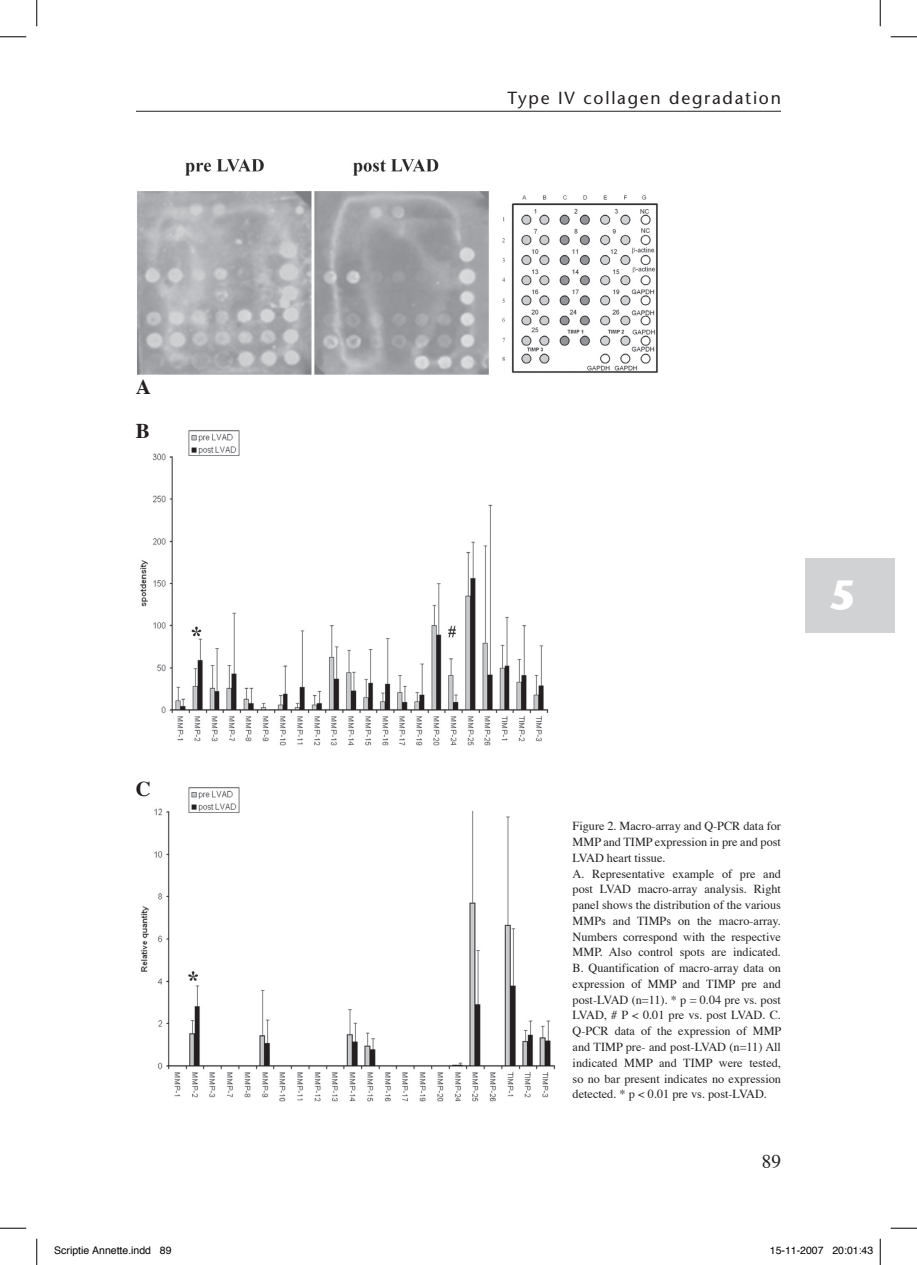
<style>
.page{position:relative;width:917px;height:1265px;background:#fff}
.page>*{position:absolute;margin:0;border:0;box-sizing:border-box;transform-origin:0 0}
.t1{font:700 42px "Stone Sans ITC";color:#fff}
.t2{font:700 21px/44.4px "Times";color:#231f20}
.t3{font:19.25px "Times";color:#231f20}
.t4{font:17.5px "Stone Sans";letter-spacing:.1em;color:#231f20}
.t5{font:12.25px/15.8px "Times";color:#231f20}
.t6{font:10.5px "Helvetica";color:#000}
</style>
<div class="page">
<hr style="left:136px;top:111px;width:645px;height:1px;background:#231f20">
<div style="left:806px;top:558px;width:89px;height:74px;background:#d1d2d4"></div>
<img style="left:137px;top:159px;width:521px;height:943px">
<div style="left:545px;top:870px;width:187px;height:83px;background:#fff"></div>
<div style="left:545px;top:523px;width:187px;height:83px;background:#fff"></div>
<img style="left:187px;top:786px;width:53px;height:28px">
<img style="left:187px;top:429px;width:53px;height:28px">
<div style="left:107px;top:719px;width:57px;height:39px;background:#fff"></div>
<div style="left:136px;top:378px;width:89px;height:41px;background:#fff"></div>
<div style="left:136px;top:422px;width:25px;height:19px;background:#fff"></div>
<div style="left:136px;top:754px;width:36px;height:42px;background:#fff"></div>
<svg style="left:0;top:36px;width:26px;height:1px"></svg>
<svg style="left:891px;top:36px;width:26px;height:1px"></svg>
<svg style="left:0;top:1227px;width:26px;height:1px"></svg>
<svg style="left:891px;top:1227px;width:26px;height:1px"></svg>
<svg style="left:36px;top:0;width:1px;height:26px"></svg>
<svg style="left:36px;top:1238px;width:1px;height:26px"></svg>
<svg style="left:880px;top:0;width:1px;height:26px"></svg>
<svg style="left:880px;top:1238px;width:1px;height:26px"></svg>
<h2 class="t2" style="left:136px;top:362px;width:17px">A<br>B</h2>
<h2 class="t2" style="left:136px;top:764px;width:17px">C</h2>
<h3 class="t4" style="left:507px;top:87px;width:275px">Type IV collagen degradation</h3>
<h1 class="t1" style="left:829px;top:558px;width:30px">5</h1>
<p class="t5" style="left:572px;top:817px;width:210px">Figure 2. Macro-array and Q-PCR data for MMP and TIMP expression in pre and post LVAD heart tissue.<br>A. Representative example of pre and post LVAD macro-array analysis. Right panel shows the distribution of the various MMPs and TIMPs on the macro-array.<br>Numbers correspond with the respective MMP. Also control spots are indicated.<br>B. Quantification of macro-array data on expression of MMP and TIMP pre and post-LVAD (n=11). * p = 0.04 pre vs. post LVAD, # P &lt; 0.01 pre vs. post LVAD. C.<br>Q-PCR data of the expression of MMP and TIMP pre- and post-LVAD (n=11) All indicated MMP and TIMP were tested, so no bar present indicates no expression detected. * p &lt; 0.01 pre vs. post-LVAD.</p>
<h3 class="t3" style="left:762px;top:1143px;width:21px">89</h3>
<p class="t6" style="left:54px;top:1241px;width:119px">Scriptie Annette.indd 89</p>
<p class="t6" style="left:770px;top:1241px;width:105px">15-11-2007 20:01:43</p>
</div>
